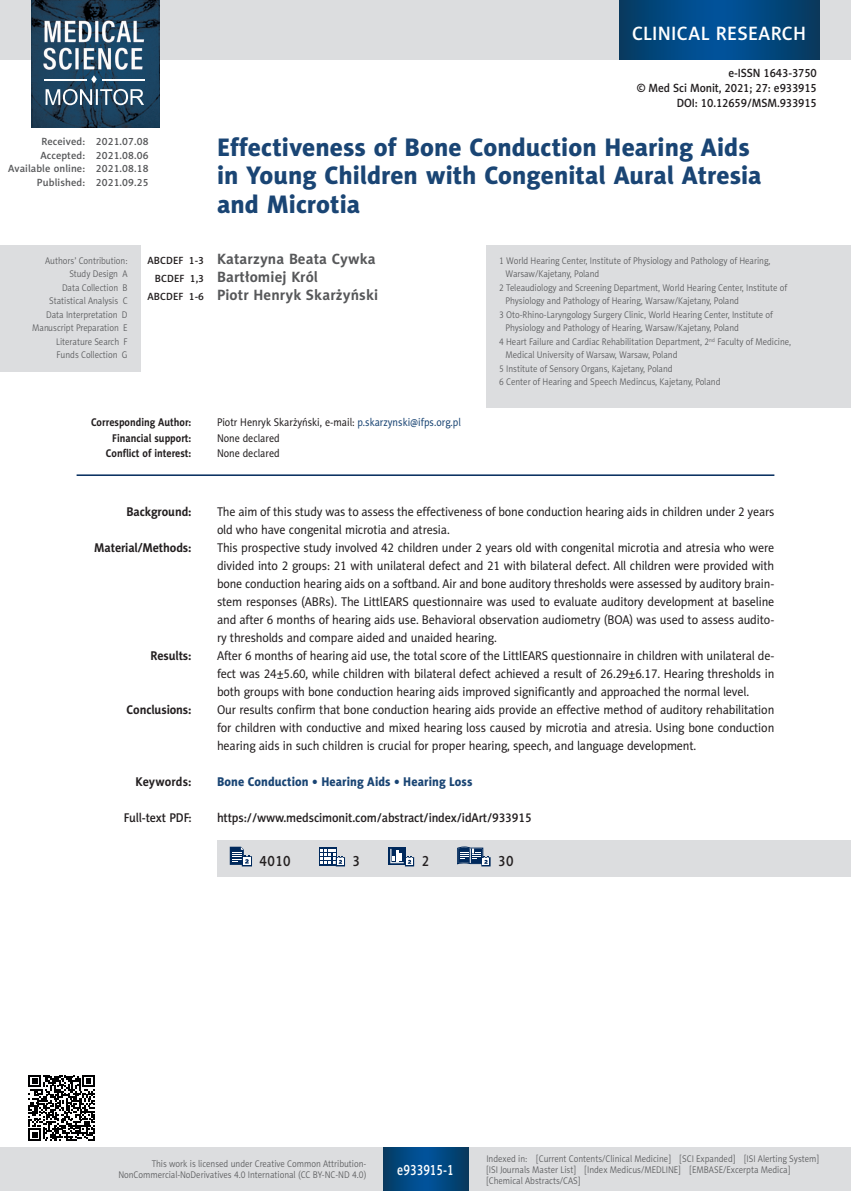
<style>
.page{position:relative;width:851px;height:1191px;background:#fff}
.page>*{position:absolute;margin:0;border:0;box-sizing:border-box;transform-origin:0 0}
.MSM_Tytul{font:25.5px/28.5px "Naomi Sans EFN Heavy";color:#1a4574}
.t1{font:19.5px "Naomi Sans EFN Medium";letter-spacing:.015em;color:#fff}
.MSM_Autorzy{font:700 15px "Naomi Sans EFN";letter-spacing:.01em;color:#57585a}
.MSM_e-PAGINA{font:15px "Naomi Sans EFN Medium";color:#fff;scale:.8 1}
.MSM_dane{font:15px "Naomi Sans EFN Medium";letter-spacing:.03em;color:#231f20;scale:.9 1}
.MSM_Summary_body{font:12.75px/18px "Naomi Sans EFN";letter-spacing:-.01em;color:#231f20;text-align:justify;scale:.95 1}
.MSM_full_text_pdf{font:12.75px "Naomi Sans EFN Medium";letter-spacing:-.01em;color:#231f20;scale:.95 1}
.MSM_Summary_body-2{font:700 12.75px "Naomi Sans EFN";letter-spacing:-.01em;color:#231f20;scale:.95 1}
.MSM_keywords{font:12.75px "Naomi Sans EFN Heavy";letter-spacing:.005em;color:#1a4574;scale:.95 1}
.MSM_keywords-2{font:700 12.75px "Naomi Sans EFN";letter-spacing:.005em;color:#231f20;scale:.95 1}
.MSM_full_text_pdf-2{font:12px "Naomi Sans EFN Medium";letter-spacing:-.01em;color:#231f20;scale:.95 1}
.MSM_Adres{font:11.25px "Naomi Sans EFN";color:#231f20;scale:.9 1}
.MSM_Adres-2{font:700 11.25px "Naomi Sans EFN";color:#231f20;scale:.9 1}
.MSM_Confilicts{font:700 11.25px "Naomi Sans EFN";color:#231f20;scale:.9 1}
.MSM_Confilicts-2{font:11.25px "Naomi Sans EFN";color:#231f20;scale:.9 1}
.t2{font:10.5px "Naomi Sans EFN Medium";letter-spacing:.01em;color:#57585a}
.MSM_Afiliacja{font:9.75px/13.5px "Naomi Sans EFN Light";color:#57585a;scale:.9 1}
.s1{font-family:"Naomi Sans EFN Medium";font-weight:400;font-size:10.5px;color:#231f20}
.s2{color:#1a4574}
</style>
<div class="page">
<div style="left:217px;top:840px;width:633px;height:36px;background:#dcdddf"></div>
<svg style="left:230px;top:846px;width:22px;height:20px"></svg>
<div style="left:319px;top:847px;width:17px;height:18px;background:#00295c"></div>
<svg style="left:320px;top:848px;width:25px;height:18px"></svg>
<div style="left:388px;top:847px;width:18px;height:18px;background:#00295c"></div>
<svg style="left:390px;top:849px;width:24px;height:17px"></svg>
<svg style="left:457px;top:846px;width:33px;height:20px"></svg>
<hr style="left:77px;top:474px;width:697px;height:2px;background:#00295c">
<div style="left:0;top:246px;width:140px;height:126px;background:#dcdddf"></div>
<div style="left:486px;top:246px;width:364px;height:162px;background:#dcdddf"></div>
<svg style="left:28px;top:1075px;width:67px;height:66px"></svg>
<div style="left:0;top:1148px;width:850px;height:43px;background:#dcdddf"></div>
<svg style="left:383px;top:1147px;width:85px;height:43px"></svg>
<div style="left:0;top:0;width:850px;height:60px;background:#dcdddf"></div>
<svg style="left:619px;top:0;width:200px;height:60px"></svg>
<img style="left:32px;top:0;width:127px;height:128px">
<img style="left:45px;top:79px;width:41px;height:1px">
<img style="left:103px;top:79px;width:41px;height:1px">
<svg style="left:91px;top:75px;width:6px;height:8px"></svg>
<img style="left:46px;top:89px;width:98px;height:16px">
<h2 class="t1" style="left:632px;top:22px;width:175px">CLINICAL RESEARCH</h2>
<p class="MSM_full_text_pdf-2" style="left:728px;top:66px;width:95px">e-ISSN 1643-3750</p>
<p class="MSM_full_text_pdf-2" style="left:636px;top:81px;width:191px">© Med Sci Monit, 2021; 27: e933915</p>
<p class="MSM_full_text_pdf-2" style="left:676px;top:96px;width:149px">DOI: 10.12659/MSM.933915</p>
<p class="MSM_Tytul" style="left:217px;top:132px;width:546px">Effectiveness of Bone Conduction Hearing Aids in Young Children with Congenital Aural Atresia and Microtia</p>
<p class="MSM_Autorzy" style="left:147px;top:250px;width:230px"><span class="s1">ABCDEF 1-3</span> Katarzyna Beata Cywka</p>
<p class="MSM_Autorzy" style="left:155px;top:268px;width:165px"><span class="s1">BCDEF 1,3</span> Bartłomiej Król</p>
<p class="MSM_Autorzy" style="left:147px;top:286px;width:232px"><span class="s1">ABCDEF 1-6</span> Piotr Henryk Skarżyński</p>
<p class="t2" style="left:41px;top:136px;width:109px">Received: 2021.07.08</p>
<p class="t2" style="left:40px;top:149px;width:110px">Accepted: 2021.08.06</p>
<p class="t2" style="left:8px;top:163px;width:142px">Available online: 2021.08.18</p>
<p class="t2" style="left:37px;top:176px;width:113px">Published: 2021.09.25</p>
<p class="MSM_Afiliacja" style="left:45px;top:254px;width:93px">Authors’ Contribution:</p>
<p class="MSM_Afiliacja" style="left:69px;top:267px;width:66px">Study Design A</p>
<p class="MSM_Afiliacja" style="left:62px;top:281px;width:74px">Data Collection B</p>
<p class="MSM_Afiliacja" style="left:49px;top:294px;width:89px">Statistical Analysis C</p>
<p class="MSM_Afiliacja" style="left:46px;top:308px;width:92px">Data Interpretation D</p>
<p class="MSM_Afiliacja" style="left:32px;top:321px;width:107px">Manuscript Preparation E</p>
<p class="MSM_Afiliacja" style="left:56px;top:335px;width:81px">Literature Search F</p>
<p class="MSM_Afiliacja" style="left:57px;top:348px;width:80px">Funds Collection G</p>
<p class="MSM_Afiliacja" style="left:505px;top:254px;width:296px;text-indent:-6px">1 World Hearing Center, Institute of Physiology and Pathology of Hearing,<br>Warsaw/Kajetany, Poland</p>
<p class="MSM_Afiliacja" style="left:505px;top:281px;width:314px;text-indent:-6px">2 Teleaudiology and Screening Department, World Hearing Center, Institute of<br>Physiology and Pathology of Hearing, Warsaw/Kajetany, Poland</p>
<p class="MSM_Afiliacja" style="left:505px;top:308px;width:299px;text-indent:-6px">3 Oto-Rhino-Laryngology Surgery Clinic, World Hearing Center, Institute of<br>Physiology and Pathology of Hearing, Warsaw/Kajetany, Poland</p>
<p class="MSM_Afiliacja" style="left:505px;top:335px;width:319px;text-indent:-6px">4 Heart Failure and Cardiac Rehabilitation Department, 2<sup>nd</sup> Faculty of Medicine,<br>Medical University of Warsaw, Warsaw, Poland</p>
<p class="MSM_Afiliacja" style="left:499px;top:362px;width:194px">5 Institute of Sensory Organs, Kajetany, Poland</p>
<p class="MSM_Afiliacja" style="left:499px;top:375px;width:247px">6 Center of Hearing and Speech Medincus, Kajetany, Poland</p>
<p class="MSM_Adres-2" style="left:91px;top:415px;width:113px">Corresponding Author:</p>
<p class="MSM_Adres" style="left:217px;top:415px;width:272px">Piotr Henryk Skarżyński, e-mail: <span class="s2">p.skarzynski@ifps.org.pl</span></p>
<p class="MSM_Adres-2" style="left:112px;top:431px;width:89px">Financial support:</p>
<p class="MSM_Adres" style="left:217px;top:431px;width:71px">None declared</p>
<p class="MSM_Confilicts" style="left:106px;top:447px;width:97px">Conflict of interest:</p>
<p class="MSM_Confilicts-2" style="left:217px;top:447px;width:71px">None declared</p>
<p class="MSM_Summary_body-2" style="left:126px;top:504px;width:70px">Background:</p>
<p class="MSM_Summary_body" style="left:217px;top:503px;width:588px">The aim of this study was to assess the effectiveness of bone conduction hearing aids in children under 2 years old who have congenital microtia and atresia.</p>
<p class="MSM_Summary_body-2" style="left:94px;top:540px;width:104px">Material/Methods:</p>
<p class="MSM_Summary_body" style="left:217px;top:539px;width:588px">This prospective study involved 42 children under 2 years old with congenital microtia and atresia who were divided into 2 groups: 21 with unilateral defect and 21 with bilateral defect. All children were provided with bone conduction hearing aids on a softband. Air and bone auditory thresholds were assessed by auditory brain&shy;stem responses (ABRs). The LittlEARS questionnaire was used to evaluate auditory development at baseline and after 6 months of hearing aids use. Behavioral observation audiometry (BOA) was used to assess audito&shy;ry thresholds and compare aided and unaided hearing.</p>
<p class="MSM_Summary_body-2" style="left:150px;top:648px;width:45px">Results:</p>
<p class="MSM_Summary_body" style="left:217px;top:647px;width:588px">After 6 months of hearing aid use, the total score of the LittlEARS questionnaire in children with unilateral de&shy;fect was 24±5.60, while children with bilateral defect achieved a result of 26.29±6.17. Hearing thresholds in both groups with bone conduction hearing aids improved significantly and approached the normal level.</p>
<p class="MSM_Summary_body-2" style="left:127px;top:702px;width:70px">Conclusions:</p>
<p class="MSM_Summary_body" style="left:217px;top:701px;width:588px">Our results confirm that bone conduction hearing aids provide an effective method of auditory rehabilitation for children with conductive and mixed hearing loss caused by microtia and atresia. Using bone conduction hearing aids in such children is crucial for proper hearing, speech, and language development.</p>
<p class="MSM_keywords-2" style="left:135px;top:774px;width:60px">Keywords:</p>
<p class="MSM_keywords" style="left:217px;top:774px;width:270px">Bone Conduction • Hearing Aids • Hearing Loss</p>
<p class="MSM_full_text_pdf" style="left:124px;top:810px;width:73px">Full-text PDF:</p>
<p class="MSM_full_text_pdf" style="left:217px;top:810px;width:333px">https://www.medscimonit.com/abstract/index/idArt/933915</p>
<p class="MSM_dane" style="left:259px;top:852px;width:36px">4010</p>
<p class="MSM_dane" style="left:352px;top:852px;width:10px">3</p>
<p class="MSM_dane" style="left:421px;top:852px;width:10px">2</p>
<p class="MSM_dane" style="left:498px;top:852px;width:19px">30</p>
<p class="MSM_Afiliacja" style="left:118px;top:1158px;width:277px;line-height:11.2px;text-align:right">This work is licensed under Creative Common Attribution-<br>NonCommercial-NoDerivatives 4.0 International (CC BY-NC-ND 4.0)</p>
<p class="MSM_e-PAGINA" style="left:397px;top:1160px;width:72px">e933915-1</p>
<p class="MSM_Afiliacja" style="left:486px;top:1152px;width:371px;line-height:11.2px">Indexed in: [Current Contents/Clinical Medicine] [SCI Expanded] [ISI Alerting System] [ISI Journals Master List] [Index Medicus/MEDLINE] [EMBASE/Excerpta Medica] [Chemical Abstracts/CAS]</p>
</div>
